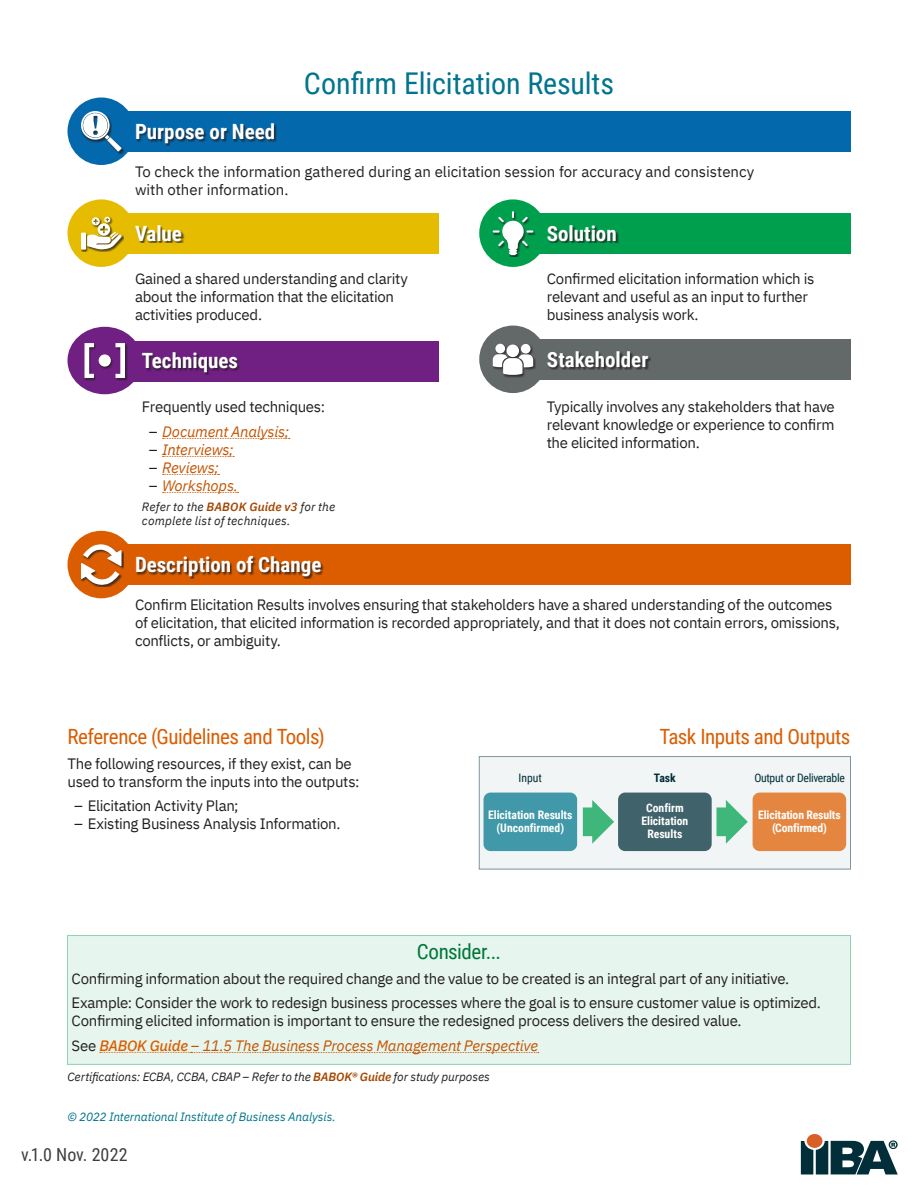
<style>
.page{position:relative;width:918px;height:1188px;background:#fff}
.page>*{position:absolute;margin:0;border:0;box-sizing:border-box;transform-origin:0 0}
.Task_Card_Title{font:30px "Roboto Condensed";letter-spacing:-.005em;color:#00758c}
.Task_Card_Subhead{font:700 21px "Roboto Condensed";color:#fff}
.Task_Card_Tools_Head{font:21px "Roboto Condensed";letter-spacing:-.02em;color:#db5d00}
.Task_Cards_Consider{font:21px "Roboto Condensed";letter-spacing:-.02em;color:#00773a}
.t1{font:18px "Roboto Condensed";color:#3e3e3f}
.Task_Card_Body_Copy{font:15px/18px "IBM Plex Sans";letter-spacing:-.02em;color:#231f20}
.Task_Card_Body_Copy-2{font:italic 15px "IBM Plex Sans";letter-spacing:-.015em;color:#c55400}
.Task_Card_Body_Copy-3{font:15px/18px "IBM Plex Sans";color:#231f20}
.Task_Card_Fine_Print{font:italic 12px/13.5px "IBM Plex Sans";color:#231f20}
.Task_Card_Copyright{font:italic 12px "IBM Plex Sans";letter-spacing:-.01em;color:#00758c}
.t2{font:700 11.7px/12.9px "Roboto Condensed";letter-spacing:-.005em;color:#fff;text-align:center}
.t3{font:11.7px "Roboto Condensed";letter-spacing:-.025em;color:#002e38}
.t4{font:700 11.7px "Roboto Condensed";color:#002e38}
.s1{font-style:normal;color:#231f20}
.s2{font-weight:600;color:#a44600}
.s3{font-weight:500;color:#db5d00}
</style>
<div class="page">
<div style="left:807px;top:1134px;width:15px;height:14px;background:#d95e27;border-radius:50%"></div>
<svg style="left:801px;top:1140px;width:97px;height:34px"></svg>
<div style="left:67px;top:935px;width:784px;height:130px;background:#e6f5ed;border:1px solid #8dd4af"></div>
<div style="left:101px;top:111px;width:749px;height:41px;background:#0369ac"></div>
<div style="left:68px;top:98px;width:67px;height:67px;background:#0369ac;border-radius:50%"></div>
<div style="left:101px;top:544px;width:749px;height:41px;background:#db5d00"></div>
<div style="left:68px;top:531px;width:67px;height:67px;background:#db5d00;border-radius:50%"></div>
<div style="left:101px;top:214px;width:338px;height:40px;background:#e5bc00"></div>
<div style="left:68px;top:199px;width:67px;height:68px;background:#e5bc00;border-radius:50%"></div>
<div style="left:513px;top:214px;width:337px;height:40px;background:#009f4d"></div>
<div style="left:479px;top:199px;width:68px;height:68px;background:#009f4d;border-radius:50%"></div>
<div style="left:105px;top:341px;width:334px;height:40px;background:#702083"></div>
<div style="left:68px;top:327px;width:74px;height:67px;background:#702083;border-radius:50%"></div>
<div style="left:513px;top:340px;width:337px;height:40px;background:#636868"></div>
<div style="left:479px;top:326px;width:68px;height:67px;background:#636868;border-radius:50%"></div>
<div style="left:81px;top:545px;width:43px;height:42px;background:#231f20;opacity:.75"></div>
<svg style="left:81px;top:544px;width:41px;height:41px"></svg>
<div style="left:493px;top:344px;width:43px;height:33px;background:#231f20;opacity:.75"></div>
<div style="left:495px;top:344px;width:10px;height:9px;background:#fff;border-radius:50%"></div>
<div style="left:507px;top:345px;width:12px;height:12px;background:#fff;border-radius:50%"></div>
<div style="left:521px;top:344px;width:10px;height:10px;background:#fff;border-radius:50%"></div>
<svg style="left:493px;top:354px;width:40px;height:21px"></svg>
<div style="left:81px;top:217px;width:43px;height:35px;background:#231f20;opacity:.75"></div>
<div style="left:81px;top:233px;width:5px;height:17px;background:#fff"></div>
<svg style="left:87px;top:217px;width:35px;height:32px"></svg>
<div style="left:493px;top:211px;width:43px;height:46px;background:#231f20;opacity:.75"></div>
<svg style="left:493px;top:211px;width:40px;height:43px"></svg>
<div style="left:84px;top:343px;width:43px;height:38px;background:#231f20;opacity:.75"></div>
<svg style="left:84px;top:343px;width:41px;height:35px"></svg>
<div style="left:99px;top:354px;width:12px;height:13px;background:#fff;border-radius:50%"></div>
<div style="left:81px;top:111px;width:43px;height:43px;background:#231f20;opacity:.75"></div>
<svg style="left:81px;top:111px;width:41px;height:40px"></svg>
<div style="left:136px;top:124px;width:141px;height:22px;background:#231f20;opacity:.75"></div>
<div style="left:136px;top:556px;width:188px;height:23px;background:#231f20;opacity:.75"></div>
<div style="left:135px;top:226px;width:49px;height:17px;background:#231f20;opacity:.75"></div>
<div style="left:547px;top:226px;width:72px;height:17px;background:#231f20;opacity:.75"></div>
<div style="left:142px;top:353px;width:98px;height:22px;background:#231f20;opacity:.75"></div>
<div style="left:547px;top:352px;width:104px;height:18px;background:#231f20;opacity:.75"></div>
<svg style="left:163px;top:438px;width:127px;height:1px"></svg>
<svg style="left:163px;top:456px;width:71px;height:1px"></svg>
<svg style="left:163px;top:474px;width:57px;height:1px"></svg>
<svg style="left:163px;top:492px;width:76px;height:1px"></svg>
<svg style="left:100px;top:1052px;width:439px;height:1px"></svg>
<div style="left:479px;top:757px;width:371px;height:112px;background:#f2f5f5"></div>
<div style="left:484px;top:793px;width:93px;height:58px;background:#4098a9;border-radius:7px"></div>
<div style="left:618px;top:793px;width:94px;height:58px;background:#40626a;border-radius:7px"></div>
<div style="left:753px;top:793px;width:93px;height:58px;background:#e48640;border-radius:7px"></div>
<svg style="left:583px;top:800px;width:31px;height:44px"></svg>
<svg style="left:717px;top:800px;width:31px;height:44px"></svg>
<div style="left:479px;top:756px;width:372px;height:113px;border:1px solid #80969c"></div>
<p class="Task_Card_Subhead" style="left:135px;top:117px;width:142px">Purpose or Need</p>
<p class="Task_Card_Title" style="left:304px;top:63px;width:312px">Confirm Elicitation Results</p>
<p class="Task_Card_Body_Copy-3" style="left:135px;top:161px;width:621px">To check the information gathered during an elicitation session for accuracy and consistency with other information.</p>
<p class="Task_Card_Subhead" style="left:135px;top:219px;width:49px">Value</p>
<p class="Task_Card_Subhead" style="left:547px;top:219px;width:72px">Solution</p>
<p class="Task_Card_Body_Copy" style="left:135px;top:268px;width:274px">Gained a shared understanding and clarity about the information that the elicitation activities produced.</p>
<p class="Task_Card_Body_Copy" style="left:547px;top:268px;width:269px">Confirmed elicitation information which is relevant and useful as an input to further business analysis work.</p>
<p class="Task_Card_Subhead" style="left:142px;top:346px;width:98px">Techniques</p>
<p class="Task_Card_Subhead" style="left:547px;top:345px;width:103px">Stakeholder</p>
<p class="Task_Card_Body_Copy" style="left:142px;top:397px;width:185px">Frequently used techniques:</p>
<p class="Task_Card_Body_Copy-2" style="left:149px;top:420px;width:142px"><span class="s1">–</span> Document Analysis;</p>
<p class="Task_Card_Body_Copy-2" style="left:149px;top:438px;width:86px"><span class="s1">–</span> Interviews;</p>
<p class="Task_Card_Body_Copy-2" style="left:149px;top:456px;width:72px"><span class="s1">–</span> Reviews;</p>
<p class="Task_Card_Body_Copy-2" style="left:149px;top:474px;width:91px"><span class="s1">–</span> Workshops.</p>
<p class="Task_Card_Fine_Print" style="left:142px;top:499px;width:195px">Refer to the <span class="s2">BABOK Guide v3</span> for the complete list of techniques.</p>
<p class="Task_Card_Subhead" style="left:135px;top:550px;width:188px">Description of Change</p>
<p class="Task_Card_Body_Copy" style="left:547px;top:397px;width:290px;text-align:justify">Typically involves any stakeholders that have relevant knowledge or experience to confirm the elicited information.</p>
<p class="Task_Card_Body_Copy" style="left:135px;top:594px;width:706px">Confirm Elicitation Results involves ensuring that stakeholders have a shared understanding of the outcomes of elicitation, that elicited information is recorded appropriately, and that it does not contain errors, omissions, conflicts, or ambiguity.</p>
<p class="Task_Card_Tools_Head" style="left:68px;top:722px;width:259px">Reference (Guidelines and Tools)</p>
<p class="Task_Card_Body_Copy" style="left:68px;top:753px;width:294px">The following resources, if they exist, can be used to transform the inputs into the outputs:</p>
<p class="Task_Card_Body_Copy" style="left:74px;top:796px;width:166px">– Elicitation Activity Plan;</p>
<p class="Task_Card_Body_Copy" style="left:74px;top:814px;width:268px">– Existing Business Analysis Information.</p>
<p class="Task_Card_Tools_Head" style="left:660px;top:722px;width:192px">Task Inputs and Outputs</p>
<p class="t3" style="left:519px;top:769px;width:25px">Input</p>
<p class="t4" style="left:654px;top:769px;width:23px">Task</p>
<p class="t3" style="left:754px;top:769px;width:92px">Output or Deliverable</p>
<p class="t2" style="left:488px;top:808px;width:86px">Elicitation Results (Unconfirmed)</p>
<p class="t2" style="left:641px;top:801px;width:49px">Confirm<br>Elicitation<br>Results</p>
<p class="t2" style="left:758px;top:808px;width:84px">Elicitation Results (Confirmed)</p>
<p class="Task_Cards_Consider" style="left:417px;top:937px;width:86px">Consider...</p>
<p class="Task_Card_Body_Copy" style="left:72px;top:968px;width:719px">Confirming information about the required change and the value to be created is an integral part of any initiative.</p>
<p class="Task_Card_Body_Copy" style="left:72px;top:993px;width:751px">Example: Consider the work to redesign business processes where the goal is to ensure customer value is optimized.<br>Confirming elicited information is important to ensure the redesigned process delivers the desired value.</p>
<p class="Task_Card_Body_Copy-2" style="left:72px;top:1034px;width:468px"><span class="s1">See</span> <span class="s3">BABOK Guide</span> – 11.5 The Business Process Management Perspective</p>
<p class="Task_Card_Fine_Print" style="left:68px;top:1069px;width:424px">Certifications: ECBA, CCBA, CBAP – Refer to the <span class="s2">BABOK® Guide</span> for study purposes</p>
<p class="Task_Card_Copyright" style="left:68px;top:1107px;width:270px">© 2022 International Institute of Business Analysis.</p>
<p class="t1" style="left:21px;top:1142px;width:108px">v.1.0 Nov. 2022</p>
</div>
